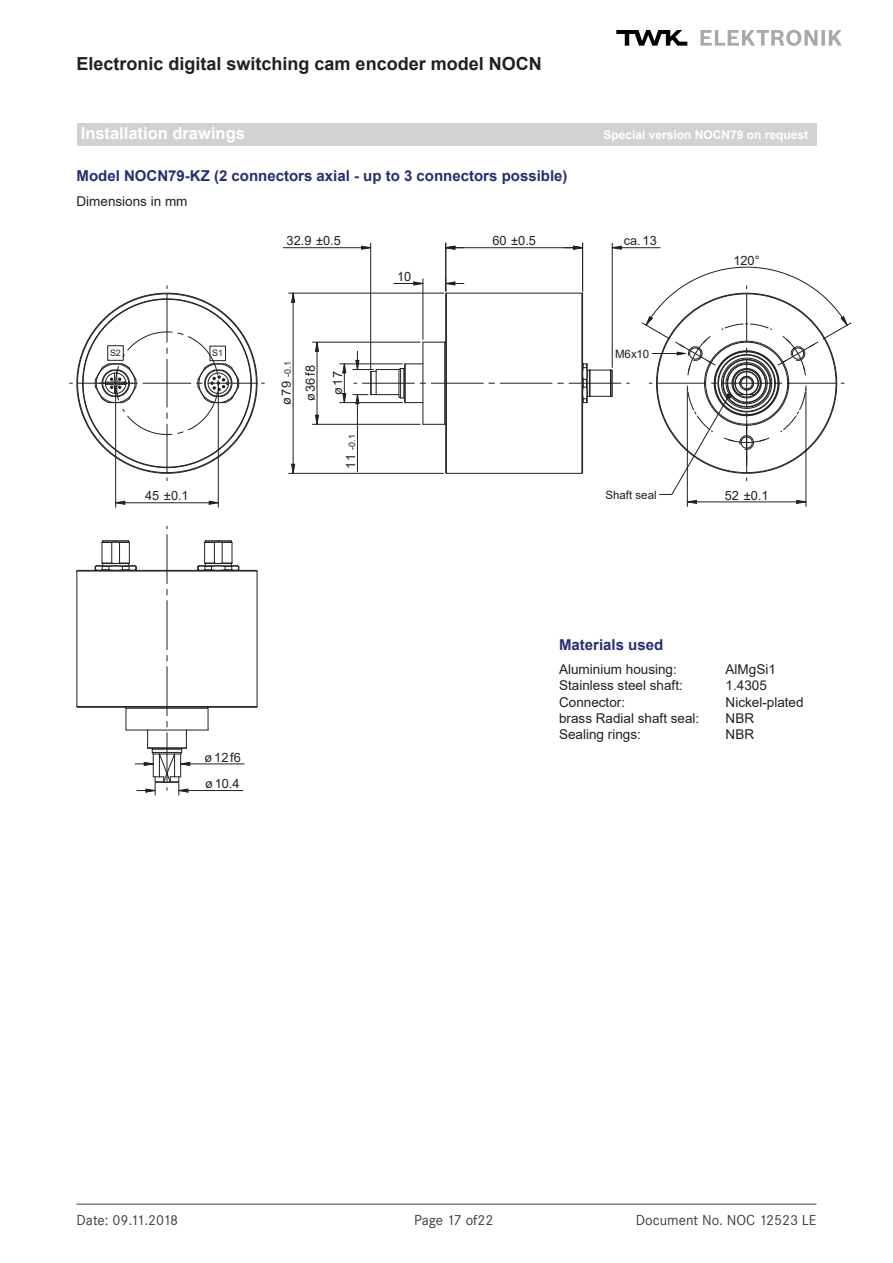
<style>
.page{position:relative;width:893px;height:1263px;background:#fff}
.page>*{position:absolute;margin:0;border:0;box-sizing:border-box;transform-origin:0 0}
.t1{font:700 18px "Arial";color:#231f20}
.t2{font:700 16.5px "Arial";color:#fff}
.t3{font:700 15px "Arial";color:#262f6f}
.t4{font:15px "Corporate S";color:#3e3e3f}
.t5{font:13.5px "Arial";color:#231f20}
.t6{font:12.75px "Arial";letter-spacing:.005em;color:#231f20}
.t7{font:12.75px/26.7px "Arial";letter-spacing:.07em;color:#231f20}
.t8{font:700 12px "Arial";color:#fff}
.t9{font:11.55px "Arial";color:#231f20}
.t10{font:8.85px "Arial";color:#231f20}
.s1{font-size:12.75px}
</style>
<div class="page">
<hr style="left:77px;top:1203px;width:739px;height:2px;background:#7c7f81">
<svg style="left:616px;top:30px;width:71px;height:16px"></svg>
<svg style="left:700px;top:30px;width:142px;height:16px"></svg>
<div style="left:77px;top:123px;width:739px;height:22px;background:#d1d2d4"></div>
<svg style="left:583px;top:364px;width:30px;height:39px"></svg>
<hr style="left:423px;top:342px;width:1px;height:82px;background:#231f20">
<hr style="left:444px;top:342px;width:1px;height:82px;background:#231f20">
<hr style="left:446px;top:293px;width:1px;height:180px;background:#231f20">
<hr style="left:445px;top:294px;width:1px;height:179px;background:#231f20">
<hr style="left:582px;top:294px;width:1px;height:179px;background:#231f20">
<hr style="left:446px;top:293px;width:136px;height:1px;background:#231f20">
<hr style="left:446px;top:473px;width:136px;height:1px;background:#231f20">
<svg style="left:423px;top:342px;width:21px;height:1px"></svg>
<svg style="left:423px;top:424px;width:22px;height:1px"></svg>
<hr style="left:687px;top:386px;width:1px;height:120px;background:#231f20">
<hr style="left:806px;top:386px;width:1px;height:120px;background:#231f20">
<svg style="left:315px;top:341px;width:4px;height:11px"></svg>
<svg style="left:315px;top:414px;width:4px;height:10px"></svg>
<hr style="left:312px;top:342px;width:108px;height:1px;background:#231f20">
<hr style="left:312px;top:424px;width:108px;height:1px;background:#231f20">
<hr style="left:317px;top:342px;width:1px;height:82px;background:#231f20">
<svg style="left:291px;top:292px;width:4px;height:11px"></svg>
<svg style="left:291px;top:464px;width:4px;height:9px"></svg>
<hr style="left:289px;top:293px;width:155px;height:1px;background:#231f20">
<hr style="left:289px;top:473px;width:155px;height:1px;background:#231f20">
<hr style="left:293px;top:293px;width:1px;height:180px;background:#231f20">
<hr style="left:423px;top:279px;width:1px;height:60px;background:#231f20">
<svg style="left:394px;top:281px;width:30px;height:5px"></svg>
<svg style="left:442px;top:279px;width:22px;height:15px"></svg>
<svg style="left:361px;top:246px;width:11px;height:4px"></svg>
<hr style="left:370px;top:243px;width:1px;height:126px;background:#231f20">
<hr style="left:283px;top:247px;width:88px;height:1px;background:#231f20">
<svg style="left:342px;top:363px;width:4px;height:11px"></svg>
<svg style="left:342px;top:393px;width:4px;height:11px"></svg>
<hr style="left:340px;top:364px;width:62px;height:1px;background:#231f20">
<hr style="left:340px;top:402px;width:62px;height:1px;background:#231f20">
<hr style="left:344px;top:364px;width:1px;height:39px;background:#231f20">
<hr style="left:357px;top:395px;width:1px;height:77px;background:#231f20">
<svg style="left:95px;top:540px;width:42px;height:30px"></svg>
<svg style="left:197px;top:540px;width:43px;height:30px"></svg>
<hr style="left:126px;top:730px;width:82px;height:1px;background:#231f20">
<hr style="left:126px;top:708px;width:82px;height:1px;background:#231f20">
<hr style="left:77px;top:706px;width:180px;height:1px;background:#231f20">
<hr style="left:78px;top:707px;width:178px;height:1px;background:#231f20">
<hr style="left:77px;top:571px;width:180px;height:1px;background:#231f20">
<hr style="left:78px;top:570px;width:178px;height:1px;background:#231f20">
<hr style="left:77px;top:571px;width:1px;height:135px;background:#231f20">
<hr style="left:257px;top:571px;width:1px;height:135px;background:#231f20">
<svg style="left:126px;top:708px;width:1px;height:22px"></svg>
<svg style="left:207px;top:707px;width:2px;height:23px"></svg>
<hr style="left:167px;top:667px;width:1px;height:49px;background:#231f20">
<hr style="left:167px;top:601px;width:1px;height:49px;background:#231f20">
<hr style="left:167px;top:535px;width:1px;height:49px;background:#231f20">
<hr style="left:181px;top:764px;width:63px;height:1px;background:#231f20">
<hr style="left:179px;top:790px;width:64px;height:1px;background:#231f20">
<svg style="left:135px;top:721px;width:55px;height:74px"></svg>
<svg style="left:446px;top:246px;width:18px;height:4px"></svg>
<hr style="left:445px;top:243px;width:1px;height:48px;background:#231f20">
<hr style="left:446px;top:247px;width:137px;height:1px;background:#231f20">
<hr style="left:569px;top:383px;width:52px;height:1px;background:#231f20">
<hr style="left:500px;top:383px;width:52px;height:1px;background:#231f20">
<hr style="left:431px;top:383px;width:52px;height:1px;background:#231f20">
<svg style="left:353px;top:351px;width:73px;height:53px"></svg>
<svg style="left:70px;top:286px;width:194px;height:195px"></svg>
<svg style="left:116px;top:500px;width:9px;height:5px"></svg>
<svg style="left:209px;top:500px;width:9px;height:5px"></svg>
<hr style="left:115px;top:386px;width:1px;height:121px;background:#231f20">
<hr style="left:218px;top:386px;width:1px;height:121px;background:#231f20">
<hr style="left:116px;top:502px;width:102px;height:1px;background:#231f20">
<svg style="left:611px;top:246px;width:11px;height:4px"></svg>
<hr style="left:612px;top:243px;width:1px;height:124px;background:#231f20">
<hr style="left:582px;top:243px;width:1px;height:48px;background:#231f20">
<hr style="left:612px;top:247px;width:48px;height:1px;background:#231f20">
<svg style="left:564px;top:246px;width:20px;height:4px"></svg>
<svg style="left:641px;top:267px;width:211px;height:237px"></svg>
<h1 class="t1" style="left:77px;top:51px;width:467px">Electronic digital switching cam encoder model NOCN</h1>
<p class="t2" style="left:81px;top:121px;width:166px">Installation drawings</p>
<p class="t8" style="left:603px;top:126px;width:206px">Special version NOCN79 on request</p>
<p class="t3" style="left:77px;top:165px;width:492px">Model NOCN79-KZ (2 connectors axial - up to 3 connectors possible)</p>
<p class="t5" style="left:77px;top:192px;width:113px">Dimensions in mm</p>
<p class="t10" style="left:110px;top:347px;width:12px">S2</p>
<p class="t10" style="left:212px;top:347px;width:12px">S1</p>
<p class="t6" style="left:145px;top:487px;width:45px">45 ±0.1</p>
<p class="t6" style="left:286px;top:232px;width:56px">32.9 ±0.5</p>
<p class="t10" style="left:282px;top:396px;width:36px;rotate:-90deg"><span class="s1">79</span> -0.1</p>
<p class="t6" style="left:278px;top:405px;width:9px;rotate:-90deg">ø</p>
<p class="t6" style="left:301px;top:401px;width:38px;rotate:-90deg">ø36 f8</p>
<p class="t6" style="left:329px;top:395px;width:25px;rotate:-90deg">ø17</p>
<p class="t10" style="left:346px;top:469px;width:36px;rotate:-90deg"><span class="s1">11</span> -0.1</p>
<p class="t6" style="left:397px;top:268px;width:16px">10</p>
<p class="t7" style="left:205px;top:744px;width:38px">ø12f6 ø10.4</p>
<p class="t6" style="left:492px;top:232px;width:45px">60 ±0.5</p>
<p class="t6" style="left:624px;top:232px;width:35px">ca. 13</p>
<p class="t9" style="left:615px;top:346px;width:36px">M6x10</p>
<p class="t9" style="left:605px;top:486px;width:53px">Shaft seal</p>
<p class="t6" style="left:733px;top:252px;width:28px">120°</p>
<p class="t6" style="left:725px;top:486px;width:45px">52 ±0.1</p>
<p class="t3" style="left:559px;top:634px;width:106px">Materials used</p>
<p class="t5" style="left:559px;top:660px;width:119px">Aluminium housing:</p>
<p class="t5" style="left:726px;top:660px;width:52px">AlMgSi1</p>
<p class="t5" style="left:559px;top:676px;width:125px">Stainless steel shaft:</p>
<p class="t5" style="left:726px;top:676px;width:43px">1.4305</p>
<p class="t5" style="left:559px;top:692px;width:68px">Connector:</p>
<p class="t5" style="left:726px;top:692px;width:80px">Nickel-plated</p>
<p class="t5" style="left:559px;top:709px;width:142px">brass Radial shaft seal:</p>
<p class="t5" style="left:726px;top:709px;width:30px">NBR</p>
<p class="t5" style="left:559px;top:725px;width:83px">Sealing rings:</p>
<p class="t5" style="left:726px;top:725px;width:30px">NBR</p>
<p class="t4" style="left:77px;top:1211px;width:103px">Date: 09.11.2018</p>
<p class="t4" style="left:414px;top:1211px;width:81px">Page 17 of22</p>
<p class="t4" style="left:636px;top:1211px;width:182px">Document No. NOC 12523 LE</p>
</div>
